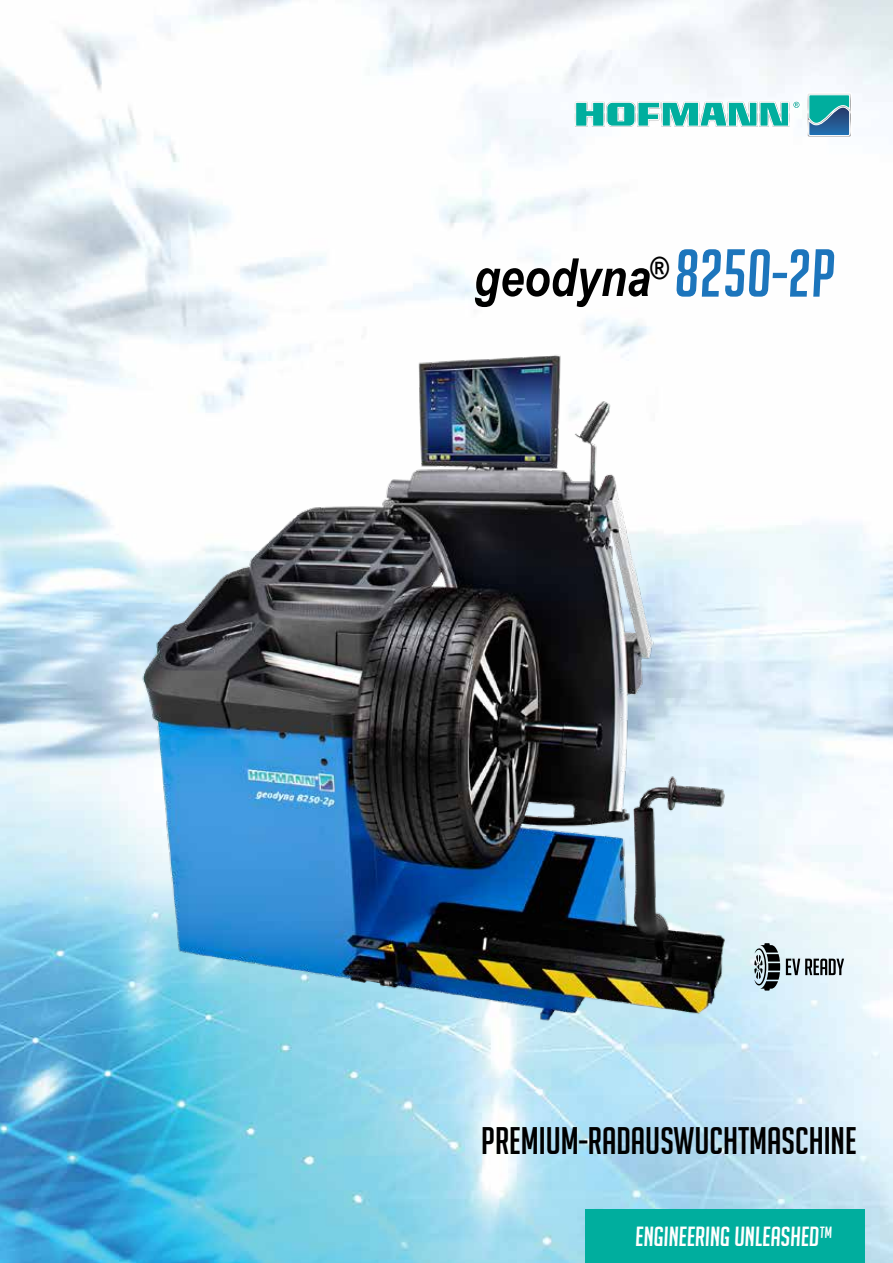
<style>
.page{position:relative;width:893px;height:1263px;background:#fff}
.page>*{position:absolute;margin:0;border:0;box-sizing:border-box;transform-origin:0 0}
.t1{font:italic 700 52.5px "Arial Narrow";color:#000}
.t2{font:37.5px "Big Noodle Titling";color:#000}
.t3{font:italic 27px "Big Noodle Titling";color:#fff}
.s1{font-family:"Big Noodle Titling";font-weight:400;font-size:66px;color:#1c75bc}
</style>
<div class="page">
<img style="left:0;top:0;width:893px;height:1263px">
<div style="left:585px;top:1209px;width:280px;height:54px;background:#00ae9e"></div>
<div style="left:807px;top:92px;width:45px;height:45px;border:2px solid #fff"></div>
<svg style="left:573px;top:99px;width:229px;height:39px"></svg>
<svg style="left:808px;top:93px;width:43px;height:44px"></svg>
<img style="left:93px;top:343px;width:702px;height:708px">
<svg style="left:786px;top:959px;width:58px;height:16px"></svg>
<svg style="left:754px;top:943px;width:26px;height:47px"></svg>
<h1 class="t1" style="left:474px;top:238px;width:363px">geodyna<sup>®</sup> <span class="s1">8250-2P</span></h1>
<p class="t2" style="left:481px;top:1121px;width:377px">PREMIUM-RADAUSWUCHTMASCHINE</p>
<p class="t3" style="left:636px;top:1221px;width:198px">ENGINEERING UNLEASHED™</p>
</div>
